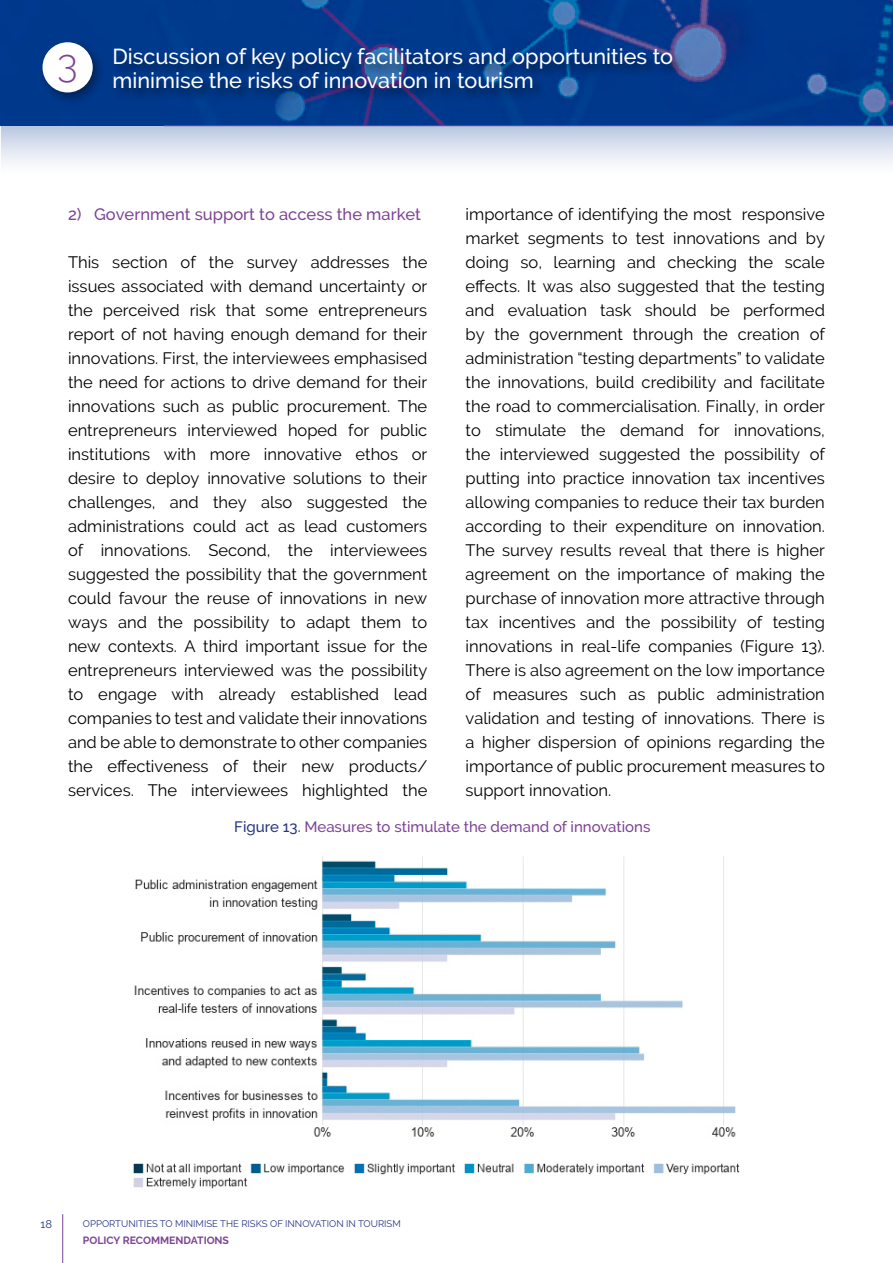
<style>
.page{position:relative;width:893px;height:1263px;background:#fff}
.page>*{position:absolute;margin:0;border:0;box-sizing:border-box;transform-origin:0 0}
.t1{font:300 38.85px "Raleway";color:#7d4494}
.t2{font:500 21.6px/24px "Raleway";color:#fff}
.t3{font:16.5px/24px "Raleway";color:#000;text-align:justify}
.t4{font:500 16.5px "Raleway";color:#7d4494}
.t5{font:500 15px "Raleway";color:#7d4494}
.t6{font:11.25px "Raleway";color:#283583}
.t7{font:700 10.5px "Raleway";color:#7d4494}
.t8{font:9.6px "Raleway";color:#283583}
.s1{color:#283583}
</style>
<div class="page">
<svg style="left:0;top:125px;width:893px;height:38px"></svg>
<img style="left:0;top:0;width:893px;height:125px">
<hr style="left:62px;top:1214px;width:1px;height:49px;background:#7d4494">
<hr style="left:164px;top:125px;width:729px;height:1px;background:#7d4494">
<div style="left:112px;top:46px;width:574px;height:57px;background:#000;opacity:.51"></div>
<div style="left:38px;top:38px;width:68px;height:68px;background:#000;opacity:.37"></div>
<div style="left:43px;top:42px;width:50px;height:50px;background:#fff;border-radius:50%"></div>
<img style="left:133px;top:856px;width:607px;height:333px">
<h1 class="t1" style="left:57px;top:41px;width:22px">3</h1>
<h2 class="t2" style="left:112px;top:45px;width:562px">Discussion of key policy facilitators and opportunities to minimise the risks of innovation in tourism</h2>
<p class="t4" style="left:68px;top:204px;width:355px">2) Government support to access the market</p>
<p class="t3" style="left:68px;top:250px;width:361px">This section of the survey addresses the issues associated with demand uncertainty or the perceived risk that some entrepreneurs report of not having enough demand for their innovations. First, the interviewees emphasised the need for actions to drive demand for their innovations such as public procurement. The entrepreneurs interviewed hoped for public institutions with more innovative ethos or desire to deploy innovative solutions to their challenges, and they also suggested the administrations could act as lead customers of innovations. Second, the interviewees suggested the possibility that the government could favour the reuse of innovations in new ways and the possibility to adapt them to new contexts. A third important issue for the entrepreneurs interviewed was the possibility to engage with already established lead companies to test and validate their innovations and be able to demonstrate to other companies the effectiveness of their new products/ services. The interviewees highlighted the</p>
<p class="t3" style="left:466px;top:202px;width:361px">importance of identifying the most responsive market segments to test innovations and by doing so, learning and checking the scale effects. It was also suggested that the testing and evaluation task should be performed by the government through the creation of administration “testing departments” to validate the innovations, build credibility and facilitate the road to commercialisation. Finally, in order to stimulate the demand for innovations, the interviewed suggested the possibility of putting into practice innovation tax incentives allowing companies to reduce their tax burden according to their expenditure on innovation.<br>The survey results reveal that there is higher agreement on the importance of making the purchase of innovation more attractive through tax incentives and the possibility of testing innovations in real-life companies (Figure 13).<br>There is also agreement on the low importance of measures such as public administration validation and testing of innovations. There is a higher dispersion of opinions regarding the importance of public procurement measures to support innovation.</p>
<p class="t5" style="left:234px;top:818px;width:418px"><span class="s1">Figure 13.</span> Measures to stimulate the demand of innovations</p>
<p class="t6" style="left:41px;top:1217px;width:13px">18</p>
<p class="t8" style="left:83px;top:1218px;width:319px">OPPORTUNITIES TO MINIMISE THE RISKS OF INNOVATION IN TOURISM</p>
<p class="t7" style="left:83px;top:1234px;width:148px">POLICY RECOMMENDATIONS</p>
</div>
